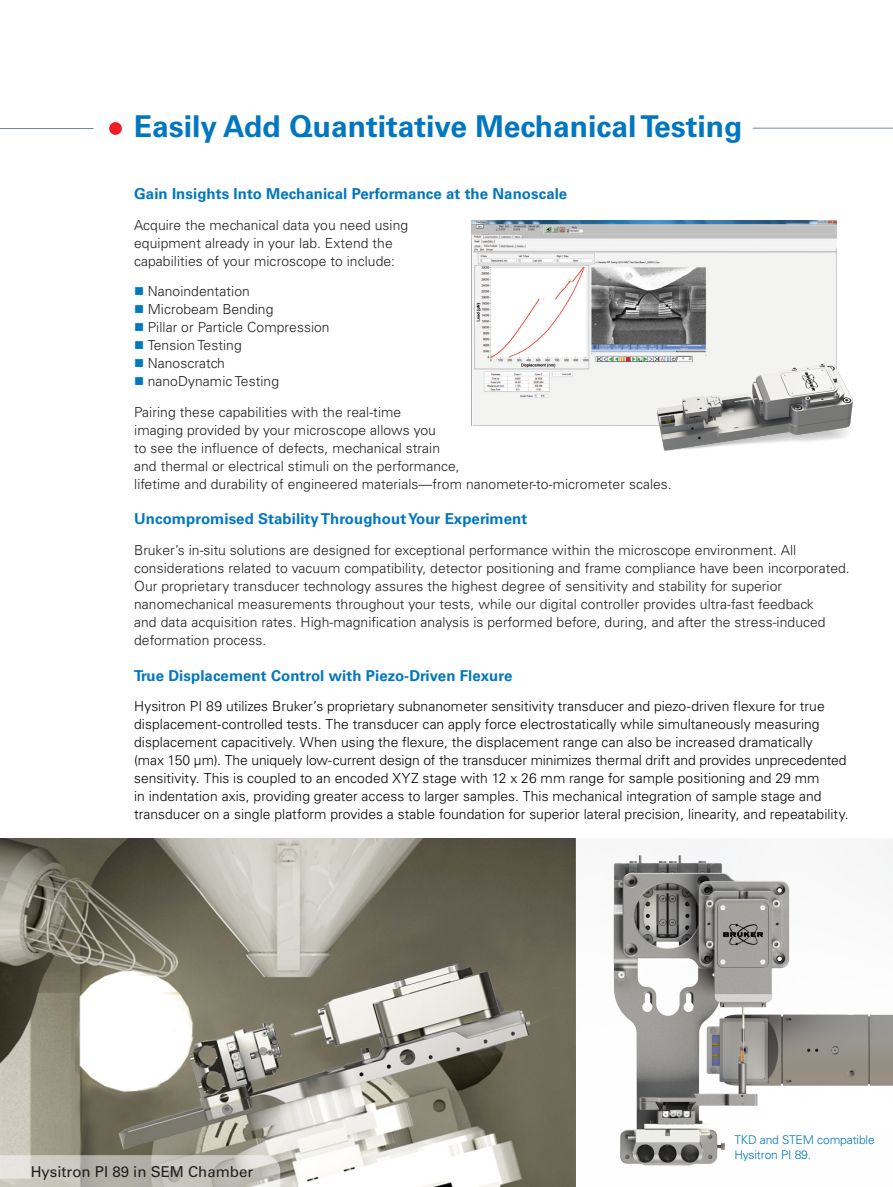
<style>
.page{position:relative;width:893px;height:1187px;background:#fff}
.page>*{position:absolute;margin:0;border:0;box-sizing:border-box;transform-origin:0 0}
.Subhead{font:700 30px "Univers LT Std";color:#0077c0}
.Subhead-2{font:700 15px "Univers LT Std";letter-spacing:.005em;color:#0077c0}
.brochure_title-application{font:700 15px "Univers LT Std";letter-spacing:.005em;color:#0077c0}
.brochure_introduction{font:15px "Univers LT Std";color:#231f20}
.Bullet_Copy_tight{font:300 13.8px/18px "Univers LT Std";letter-spacing:.005em;color:#231f20}
.Subhead-3{font:300 13.8px/18px "Univers LT Std";color:#040503}
.brochure_introduction-2{font:300 12px/15.8px "Univers LT Std";letter-spacing:-.01em;color:#0077c0}
</style>
<div class="page">
<hr style="left:753px;top:128px;width:140px;height:1px;background:#738a95">
<div style="left:109px;top:122px;width:13px;height:13px;background:#ee1d23;border-radius:50%"></div>
<div style="left:0;top:111px;width:111px;height:36px;background:#fff"></div>
<hr style="left:0;top:128px;width:94px;height:1px;background:#738a95">
<img style="left:0;top:838px;width:893px;height:348px">
<img style="left:471px;top:220px;width:366px;height:205px">
<img style="left:654px;top:342px;width:200px;height:109px">
<svg style="left:0;top:1154px;width:280px;height:32px;background:#c3c1b8"></svg>
<p class="Subhead" style="left:134px;top:108px;width:610px">Easily Add Quantitative Mechanical Testing</p>
<p class="Subhead-2" style="left:134px;top:185px;width:435px">Gain Insights Into Mechanical Performance at the Nanoscale</p>
<p class="Bullet_Copy_tight" style="left:134px;top:216px;width:276px">Acquire the mechanical data you need using equipment already in your lab. Extend the capabilities of your microscope to include:</p>
<p class="Bullet_Copy_tight" style="left:148px;top:282px;width:104px">Nanoindentation</p>
<p class="Bullet_Copy_tight" style="left:148px;top:300px;width:127px">Microbeam Bending</p>
<p class="Bullet_Copy_tight" style="left:148px;top:318px;width:183px">Pillar or Particle Compression</p>
<p class="Bullet_Copy_tight" style="left:148px;top:336px;width:96px">Tension Testing</p>
<p class="Bullet_Copy_tight" style="left:148px;top:354px;width:79px">Nanoscratch</p>
<p class="Bullet_Copy_tight" style="left:148px;top:372px;width:133px">nanoDynamic Testing</p>
<p class="Bullet_Copy_tight" style="left:134px;top:403px;width:539px">Pairing these capabilities with the real-time<br>imaging provided by your microscope allows you<br>to see the influence of defects, mechanical strain<br>and thermal or electrical stimuli on the performance,<br>lifetime and durability of engineered materials—from nanometer-to-micrometer scales.</p>
<p class="Subhead-2" style="left:134px;top:510px;width:395px">Uncompromised Stability Throughout Your Experiment</p>
<p class="Bullet_Copy_tight" style="left:134px;top:541px;width:717px">Bruker’s in-situ solutions are designed for exceptional performance within the microscope environment. All considerations related to vacuum compatibility, detector positioning and frame compliance have been incorporated.<br>Our proprietary transducer technology assures the highest degree of sensitivity and stability for superior nanomechanical measurements throughout your tests, while our digital controller provides ultra-fast feedback<br>and data acquisition rates. High-magnification analysis is performed before, during, and after the stress-induced deformation process.</p>
<p class="brochure_title-application" style="left:134px;top:666px;width:380px">True Displacement Control with Piezo-Driven Flexure</p>
<p class="Subhead-3" style="left:134px;top:697px;width:716px">Hysitron PI 89 utilizes Bruker’s proprietary subnanometer sensitivity transducer and piezo-driven flexure for true displacement-controlled tests. The transducer can apply force electrostatically while simultaneously measuring displacement capacitively. When using the flexure, the displacement range can also be increased dramatically<br>(max 150 µm). The uniquely low-current design of the transducer minimizes thermal drift and provides unprecedented sensitivity. This is coupled to an encoded XYZ stage with 12 x 26 mm range for sample positioning and 29 mm<br>in indentation axis, providing greater access to larger samples. This mechanical integration of sample stage and transducer on a single platform provides a stable foundation for superior lateral precision, linearity, and repeatability.</p>
<p class="brochure_introduction" style="left:31px;top:1162px;width:224px">Hysitron PI 89 in SEM Chamber</p>
<p class="brochure_introduction-2" style="left:734px;top:1131px;width:142px">TKD and STEM compatible<br>Hysitron PI 89.</p>
</div>
